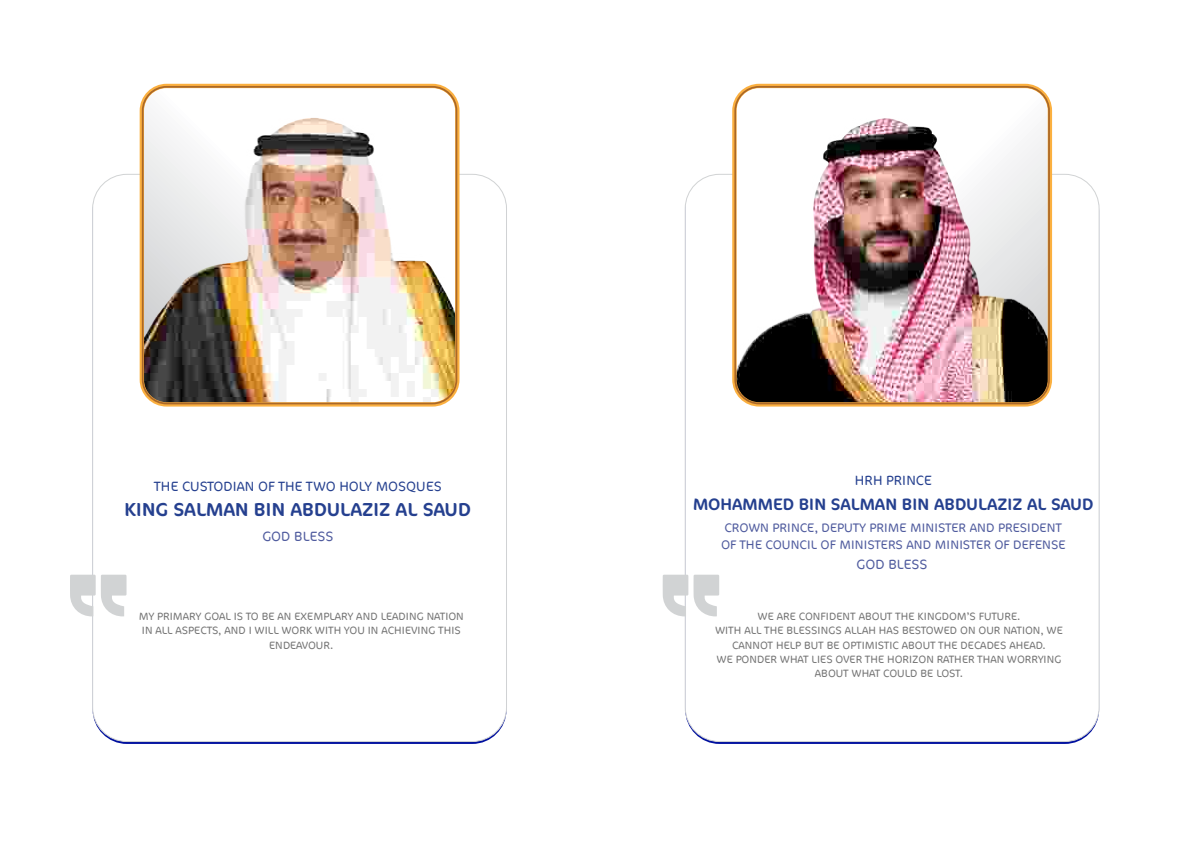
<style>
.page{position:relative;width:1191px;height:842px;background:#fff}
.page>*{position:absolute;margin:0;border:0;box-sizing:border-box;transform-origin:0 0}
.t1{font:21.5px "Cocon Next Arabic";color:#25408f}
.t2{font:19px "Cocon Next Arabic";color:#25408f}
.t3{font:300 15.2px "Cocon Next Arabic";color:#25408f}
.t4{font:300 15.2px "Cocon Next Arabic";color:#4f5b9e}
.t5{font:300 14px/16.8px "Cocon Next Arabic";color:#4f5b9e}
.t6{font:300 12px/14.4px "Cocon Next Arabic";color:#737373;text-align:center}
</style>
<div class="page">
<div style="left:732px;top:84px;width:320px;height:323px;border:4px solid #fbb040;border-radius:25px"></div>
<img style="left:734px;top:86px;width:316px;height:318px">
<div style="left:140px;top:84px;width:319px;height:323px;border:4px solid #fbb040;border-radius:25px"></div>
<img style="left:142px;top:86px;width:315px;height:318px">
<svg style="left:70px;top:575px;width:56px;height:41px"></svg>
<svg style="left:662px;top:575px;width:57px;height:41px"></svg>
<p class="t3" style="left:854px;top:472px;width:78px">HRH PRINCE</p>
<p class="t3" style="left:154px;top:477px;width:289px">THE CUSTODIAN OF THE TWO HOLY MOSQUES</p>
<p class="t4" style="left:262px;top:527px;width:73px">GOD BLESS</p>
<h1 class="t1" style="left:125px;top:497px;width:348px">KING SALMAN BIN ABDULAZIZ AL SAUD</h1>
<h2 class="t2" style="left:693px;top:492px;width:402px">MOHAMMED BIN SALMAN BIN ABDULAZIZ AL SAUD</h2>
<p class="t5" style="left:721px;top:520px;width:346px">CROWN PRINCE, DEPUTY PRIME MINISTER AND PRESIDENT<br>OF THE COUNCIL OF MINISTERS AND MINISTER OF DEFENSE</p>
<p class="t6" style="left:139px;top:609px;width:326px">MY PRIMARY GOAL IS TO BE AN EXEMPLARY AND LEADING NATION<br>IN ALL ASPECTS, AND I WILL WORK WITH YOU IN ACHIEVING THIS<br>ENDEAVOUR.</p>
<p class="t4" style="left:856px;top:555px;width:73px">GOD BLESS</p>
<p class="t6" style="left:715px;top:609px;width:349px">WE ARE CONFIDENT ABOUT THE KINGDOM’S FUTURE.<br>WITH ALL THE BLESSINGS ALLAH HAS BESTOWED ON OUR NATION, WE CANNOT HELP BUT BE OPTIMISTIC ABOUT THE DECADES AHEAD.<br>WE PONDER WHAT LIES OVER THE HORIZON RATHER THAN WORRYING ABOUT WHAT COULD BE LOST.</p>
</div>
